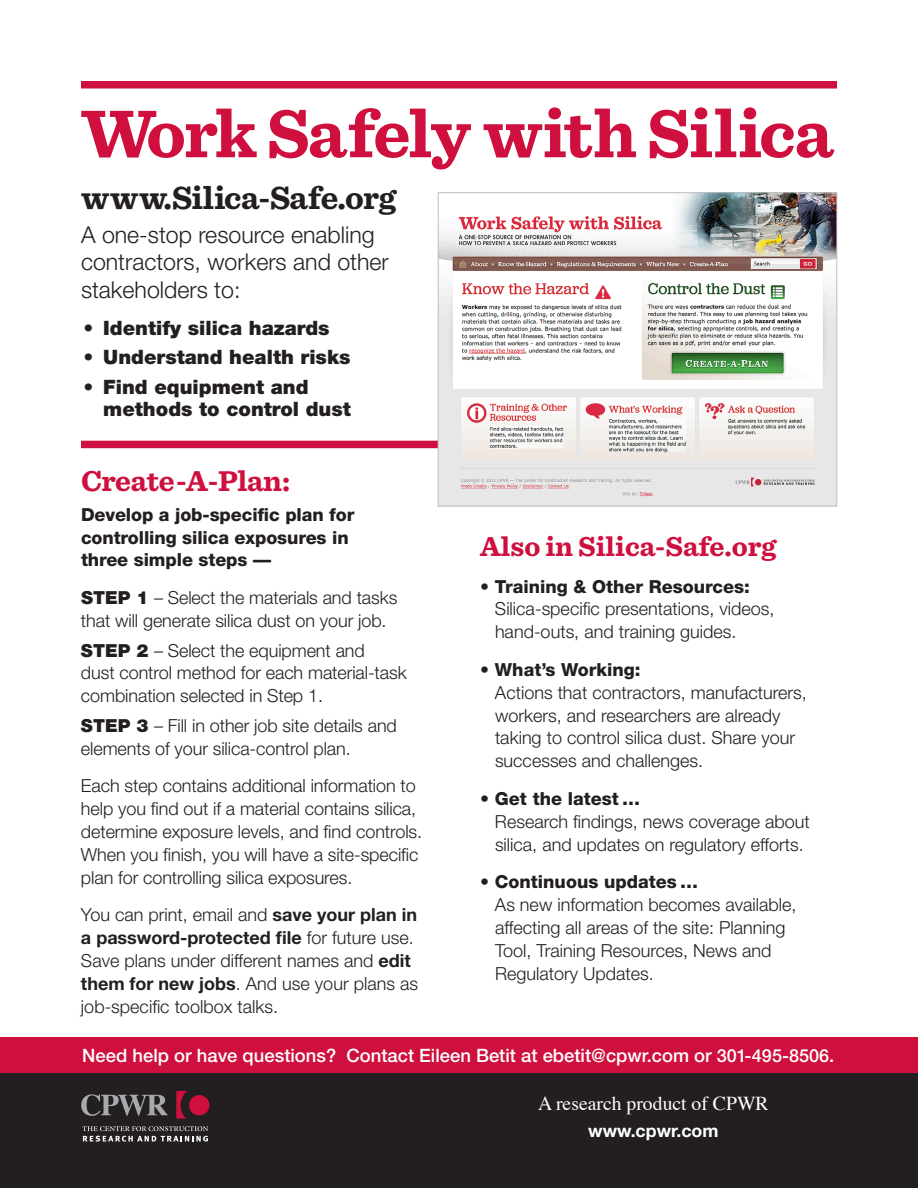
<style>
.page{position:relative;width:918px;height:1188px;background:#fff}
.page>*{position:absolute;margin:0;border:0;box-sizing:border-box;transform-origin:0 0}
.t1{font:700 70.5px "Sentinel";letter-spacing:-.02em;color:#cf0f3d}
.t2{font:700 33.45px "Sentinel";letter-spacing:-.005em;color:#231f20}
.t3{font:700 30px "Sentinel";letter-spacing:-.015em;color:#cf0f3d}
.t4{font:700 28.5px "Sentinel";color:#cf0f3d}
.t5{font:300 23.1px/27.5px "Helvetica Neue";color:#231f20}
.t6{font:900 19.8px/22.5px "Helvetica Neue";color:#231f20}
.t7{font:19.65px "Times";color:#fff}
.t8{font:500 18.45px "Helvetica Neue";color:#fff}
.t9{font:300 18px/22.8px "Helvetica Neue";color:#231f20}
.t10{font:800 18px/22.8px "Helvetica Neue";letter-spacing:-.005em;color:#231f20}
.t11{font:700 17.7px "Helvetica Neue";color:#fff}
.s1{font-weight:900}
.s2{font-weight:700}
.s3{font-size:18px}
</style>
<div class="page">
<div style="left:0;top:1037px;width:918px;height:44px;background:#cf0f3d"></div>
<div style="left:0;top:1074px;width:918px;height:114px;background:#231f20"></div>
<svg style="left:82px;top:1126px;width:126px;height:16px"></svg>
<svg style="left:81px;top:1094px;width:87px;height:22px"></svg>
<svg style="left:176px;top:1091px;width:33px;height:28px"></svg>
<div style="left:81px;top:441px;width:633px;height:7px;background:#cf0f3d"></div>
<div style="left:81px;top:81px;width:756px;height:7px;background:#cf0f3d"></div>
<img style="left:440px;top:195px;width:395px;height:309px">
<div style="left:438px;top:193px;width:399px;height:313px;border:1px solid #bcbdc0"></div>
<h1 class="t1" style="left:81px;top:101px;width:754px">Work Safely with Silica</h1>
<h2 class="t2" style="left:81px;top:182px;width:317px">www.Silica-Safe.org</h2>
<p class="t5" style="left:81px;top:223px;width:309px">A one-stop resource enabling contractors, workers and other stakeholders to:</p>
<p class="t6" style="left:83px;top:317px;width:254px">•฀ Identify฀silica฀hazards฀</p>
<p class="t6" style="left:83px;top:346px;width:269px">•฀ Understand฀health฀risks</p>
<p class="t6" style="left:103px;top:375px;width:249px;text-indent:-20px">•฀ Find฀equipment฀and฀ methods฀to฀control฀dust</p>
<h3 class="t3" style="left:81px;top:467px;width:211px">Create-A-Plan:</h3>
<p class="t10" style="left:81px;top:505px;width:275px">Develop a job-specific plan for controlling silica exposures in three simple steps —</p>
<p class="t9" style="left:81px;top:588px;width:318px"><span class="s1">Step฀1</span> – Select the materials and tasks that will generate silica dust on your job.</p>
<p class="t9" style="left:81px;top:641px;width:327px"><span class="s1">Step฀2</span> – Select the equipment and<br>dust control method for each material-task combination selected in Step 1.</p>
<p class="t9" style="left:81px;top:716px;width:317px"><span class="s1">Step฀3</span> – Fill in other job site details and elements of your silica-control plan.</p>
<p class="t9" style="left:81px;top:776px;width:343px">Each step contains additional information to help you find out if a material contains silica, determine exposure levels, and find controls.<br>When you finish, you will have a site-specific plan for controlling silica exposures.</p>
<p class="t9" style="left:81px;top:905px;width:339px">You can print, email and <span class="s2">save your plan in a password-protected file</span> for future use.<br>Save plans under different names and <span class="s2">edit them for new jobs</span>. And use your plans as job-specific toolbox talks.</p>
<h3 class="t4" style="left:480px;top:533px;width:298px">Also in Silica-Safe.org</h3>
<p class="t10" style="left:480px;top:575px;width:271px">• Training &amp; Other Resources:</p>
<p class="t9" style="left:495px;top:599px;width:281px">Silica-specific presentations, videos, hand-outs, and training guides.</p>
<p class="t10" style="left:480px;top:658px;width:162px">• What’s Working:</p>
<p class="t9" style="left:495px;top:683px;width:313px">Actions that contractors, manufacturers, workers, and researchers are already taking to control silica dust. Share your successes and challenges.</p>
<p class="t10" style="left:480px;top:787px;width:162px">• Get the latest …</p>
<p class="t9" style="left:495px;top:812px;width:316px">Research findings, news coverage about silica, and updates on regulatory efforts.</p>
<p class="t10" style="left:480px;top:870px;width:220px">• Continuous updates …</p>
<p class="t9" style="left:495px;top:895px;width:303px">As new information becomes available, affecting all areas of the site: Planning Tool, Training Resources, News and Regulatory Updates.</p>
<p class="t8" style="left:82px;top:1048px;width:753px">Need help or have questions? Contact Eileen Betit at ebetit@cpwr.com or <span class="s3">301-495-8506</span>.</p>
<p class="t7" style="left:538px;top:1097px;width:232px">A research product of CPWR</p>
<p class="t11" style="left:588px;top:1125px;width:132px">www.cpwr.com</p>
</div>
